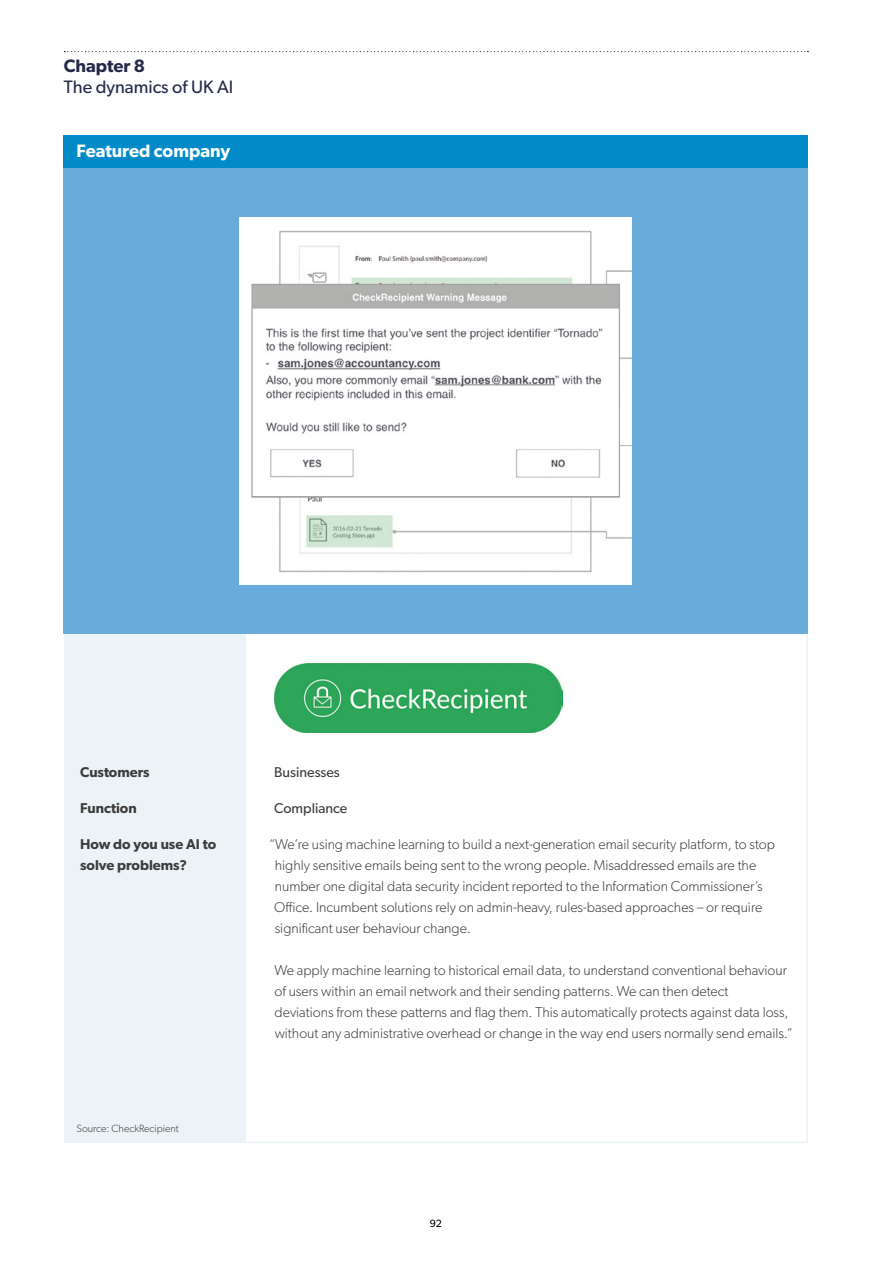
<style>
.page{position:relative;width:893px;height:1263px;background:#fff}
.page>*{position:absolute;margin:0;border:0;box-sizing:border-box;transform-origin:0 0}
.t1{font:18px "Gibson";color:#252a4b}
.t2{font:600 18px "Gibson";color:#fff}
.t3{font:600 18px "Gibson";color:#252a4b}
.t4{font:300 14.25px/21px "Gibson";color:#3c3c3b}
.t5{font:600 14.25px/21px "Gibson";color:#3c3c3b}
.t6{font:14.25px "Gibson";color:#3c3c3b}
.t7{font:300 10.5px "Gibson";color:#3c3c3b}
.t8{font:10.5px "Gibson";color:#000}
</style>
<div class="page">
<svg style="left:64px;top:51px;width:744px;height:1px"></svg>
<div style="left:244px;top:631px;width:564px;height:512px;background:#fff;border:2px solid #ebf3f6"></div>
<div style="left:64px;top:631px;width:180px;height:512px;background:#ebf3f6"></div>
<div style="left:64px;top:135px;width:744px;height:34px;background:#008bc8"></div>
<div style="left:64px;top:168px;width:744px;height:465px;background:#69abda"></div>
<img style="left:240px;top:217px;width:392px;height:367px">
<img style="left:274px;top:663px;width:289px;height:69px">
<p class="t3" style="left:64px;top:55px;width:83px">Chapter 8</p>
<p class="t1" style="left:64px;top:76px;width:171px">The dynamics of UK AI</p>
<p class="t2" style="left:77px;top:140px;width:155px">Featured company</p>
<p class="t5" style="left:80px;top:761px;width:71px">Customers</p>
<p class="t5" style="left:80px;top:797px;width:58px">Function</p>
<p class="t5" style="left:80px;top:833px;width:138px">How do you use AI to solve problems?</p>
<p class="t7" style="left:77px;top:1121px;width:104px">Source: CheckRecipient</p>
<p class="t6" style="left:274px;top:764px;width:67px">Businesses</p>
<p class="t6" style="left:274px;top:799px;width:75px">Compliance</p>
<p class="t4" style="left:274px;top:833px;width:502px;text-indent:-5px">“We’re using machine learning to build a next-generation email security platform, to stop highly sensitive emails being sent to the wrong people. Misaddressed emails are the number one digital data security incident reported to the Information Commissioner’s Office. Incumbent solutions rely on admin-heavy, rules-based approaches – or require significant user behaviour change.</p>
<p class="t4" style="left:275px;top:959px;width:520px">We apply machine learning to historical email data, to understand conventional behaviour of users within an email network and their sending patterns. We can then detect<br>deviations from these patterns and flag them. This automatically protects against data loss, without any administrative overhead or change in the way end users normally send emails.”</p>
<p class="t8" style="left:430px;top:1217px;width:14px">92</p>
</div>
